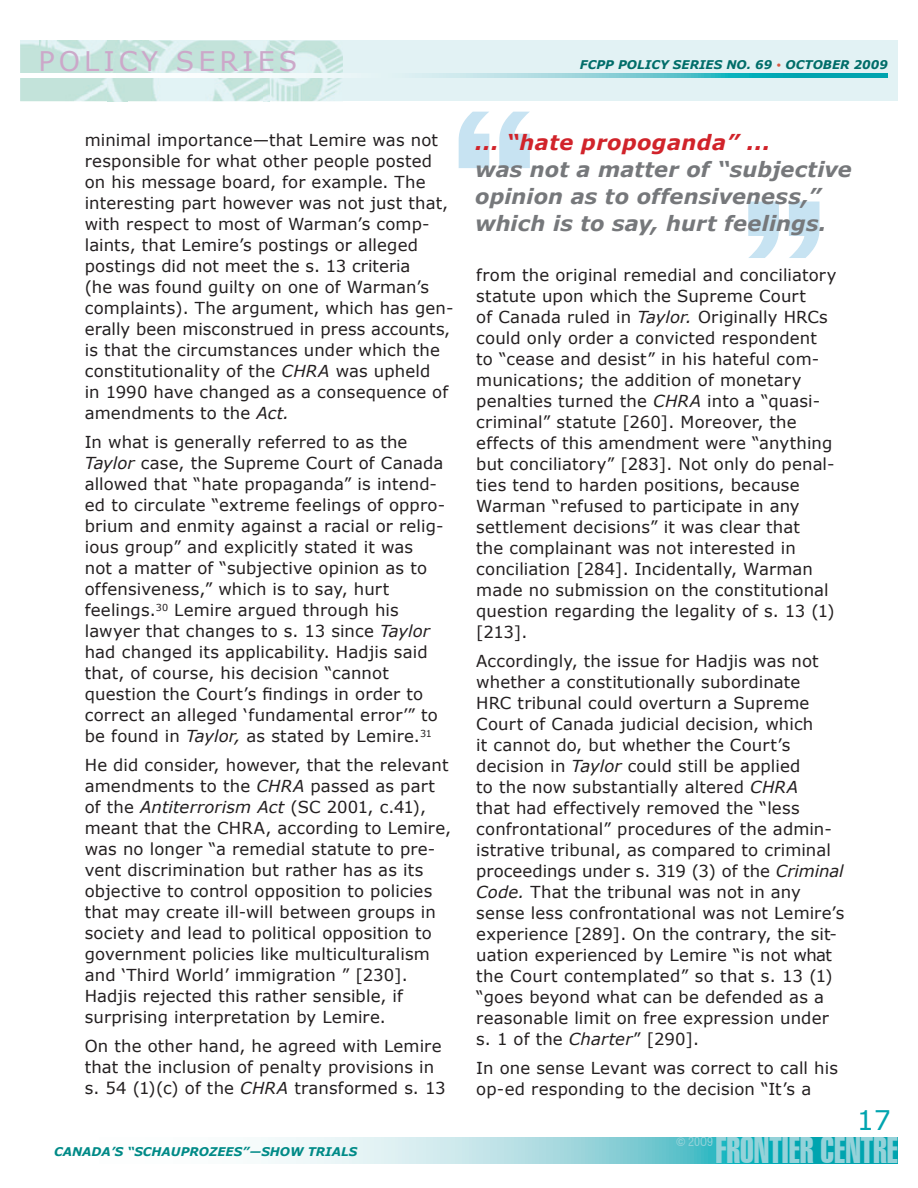
<style>
.page{position:relative;width:918px;height:1188px;background:#fff}
.page>*{position:absolute;margin:0;border:0;box-sizing:border-box;transform-origin:0 0}
.t1{font:204px "Swiss 921 BT Regular A";color:#c7e3f2}
.t2{font:36.6px "Swiss 911 BT Extra Compressed";color:#94d2d9}
.t3{font:27px "Verdana";letter-spacing:.15em;color:#cca8c9}
.t4{font:27px "Verdana";color:#00a4af}
.t5{font:italic 700 21px/27px "Verdana";letter-spacing:.005em;color:#76787b}
.t6{font:italic 700 21px "Verdana";letter-spacing:.02em;color:#d1232a}
.t7{font:16.5px/21px "Verdana";letter-spacing:.01em;color:#231f20}
.t8{font:italic 700 12px "Verdana";color:#008a87}
.t9{font:italic 700 12px "Verdana";color:#006d69}
.t10{font:condensed 12px "Swiss 721 BT";color:#94d2d9}
.s1{font-weight:400;font-style:normal;font-size:9px;color:#d95842}
.s2{font-style:italic}
.s3{font-family:"Swiss 911 BT Extra Compressed";font-stretch:normal}
</style>
<div class="page">
<svg style="left:261px;top:1137px;width:636px;height:26px;background:#82d0d7"></svg>
<div style="left:20px;top:40px;width:877px;height:61px;background:#e2f2f4"></div>
<img style="left:270px;top:41px;width:73px;height:60px">
<img style="left:20px;top:40px;width:243px;height:61px">
<img style="left:127px;top:40px;width:21px;height:44px">
<img style="left:263px;top:41px;width:7px;height:57px">
<img style="left:39px;top:40px;width:68px;height:44px">
<img style="left:107px;top:40px;width:20px;height:61px">
<svg style="left:20px;top:74px;width:868px;height:3px"></svg>
<h3 class="t3" style="left:39px;top:44px;width:260px">POLICY SERIES</h3>
<p class="t9" style="left:580px;top:57px;width:309px">FCPP POLICY SERIES NO. 69 <span class="s1">•</span> OCTOBER 2009</p>
<h1 class="t1" style="left:448px;top:61px;width:93px">“</h1>
<p class="t7" style="left:85px;top:129px;width:370px">minimal importance—that Lemire was not responsible for what other people posted on his message board, for example. The interesting part however was not just that, with respect to most of Warman’s comp&shy;laints, that Lemire’s postings or alleged postings did not meet the s. 13 criteria<br>(he was found guilty on one of Warman’s complaints). The argument, which has gen&shy;erally been misconstrued in press accounts, is that the circumstances under which the constitutionality of the <span class="s2">CHRA</span> was upheld<br>in 1990 have changed as a consequence of amendments to the <span class="s2">Act.</span></p>
<p class="t7" style="left:85px;top:431px;width:362px">In what is generally referred to as the <span class="s2">Taylor</span> case, the Supreme Court of Canada allowed that “hate propaganda” is intend&shy;ed to circulate “extreme feelings of oppro&shy;brium and enmity against a racial or relig&shy;ious group” and explicitly stated it was<br>not a matter of “subjective opinion as to offensiveness,” which is to say, hurt feelings.<sup>30</sup> Lemire argued through his lawyer that changes to s. 13 since <span class="s2">Taylor </span>had changed its applicability. Hadjis said that, of course, his decision “cannot question the Court’s findings in order to correct an alleged ‘fundamental error’” to be found in <span class="s2">Taylor,</span> as stated by Lemire.<sup>31</sup></p>
<p class="t7" style="left:85px;top:754px;width:368px">He did consider, however, that the relevant amendments to the <span class="s2">CHRA</span> passed as part of the <span class="s2">Antiterrorism Act</span> (SC 2001, c.41), meant that the CHRA, according to Lemire, was no longer “a remedial statute to pre&shy;vent discrimination but rather has as its objective to control opposition to policies that may create ill-will between groups in society and lead to political opposition to government policies like multiculturalism and ‘Third World’ immigration ” [230].<br>Hadjis rejected this rather sensible, if surprising interpretation by Lemire.</p>
<p class="t7" style="left:85px;top:1035px;width:362px">On the other hand, he agreed with Lemire that the inclusion of penalty provisions in s. 54 (1)(c) of the <span class="s2">CHRA</span> transformed s. 13</p>
<p class="t6" style="left:475px;top:129px;width:297px">... “hate propoganda” ...</p>
<p class="t5" style="left:475px;top:155px;width:378px">was not a matter of “subjective opinion as to offensiveness,” which is to say, hurt feelings.</p>
<h1 class="t1" style="left:738px;top:151px;width:93px">”</h1>
<p class="t7" style="left:476px;top:264px;width:362px">from the original remedial and conciliatory statute upon which the Supreme Court<br>of Canada ruled in <span class="s2">Taylor.</span> Originally HRCs could only order a convicted respondent to “cease and desist” in his hateful com&shy;munications; the addition of monetary penalties turned the <span class="s2">CHRA</span> into a “quasi&shy;criminal” statute [260]. Moreover, the effects of this amendment were “anything but conciliatory” [283]. Not only do penal&shy;ties tend to harden positions, because Warman “refused to participate in any settlement decisions” it was clear that<br>the complainant was not interested in conciliation [284]. Incidentally, Warman made no submission on the constitutional question regarding the legality of s. 13 (1) [213].</p>
<p class="t7" style="left:476px;top:650px;width:370px">Accordingly, the issue for Hadjis was not whether a constitutionally subordinate<br>HRC tribunal could overturn a Supreme Court of Canada judicial decision, which<br>it cannot do, but whether the Court’s decision in <span class="s2">Taylor</span> could still be applied<br>to the now substantially altered <span class="s2">CHRA<br></span>that had effectively removed the “less confrontational” procedures of the admin&shy;istrative tribunal, as compared to criminal proceedings under s. 319 (3) of the <span class="s2">Criminal Code.</span> That the tribunal was not in any sense less confrontational was not Lemire’s experience [289]. On the contrary, the sit&shy;uation experienced by Lemire “is not what the Court contemplated” so that s. 13 (1) “goes beyond what can be defended as a reasonable limit on free expression under s. 1 of the <span class="s2">Charter</span>” [290].</p>
<p class="t7" style="left:476px;top:1057px;width:363px">In one sense Levant was correct to call his op-ed responding to the decision “It’s a</p>
<h3 class="t4" style="left:857px;top:1103px;width:36px">17</h3>
<p class="t8" style="left:54px;top:1144px;width:305px">CANADA’S “SCHAUPROZEES”—SHOW TRIALS</p>
<p class="t10" style="left:676px;top:1135px;width:39px"><span class="s3">©</span> 20O9</p>
<h2 class="t2" style="left:715px;top:1130px;width:184px">FRONTIER CENTRE</h2>
</div>
